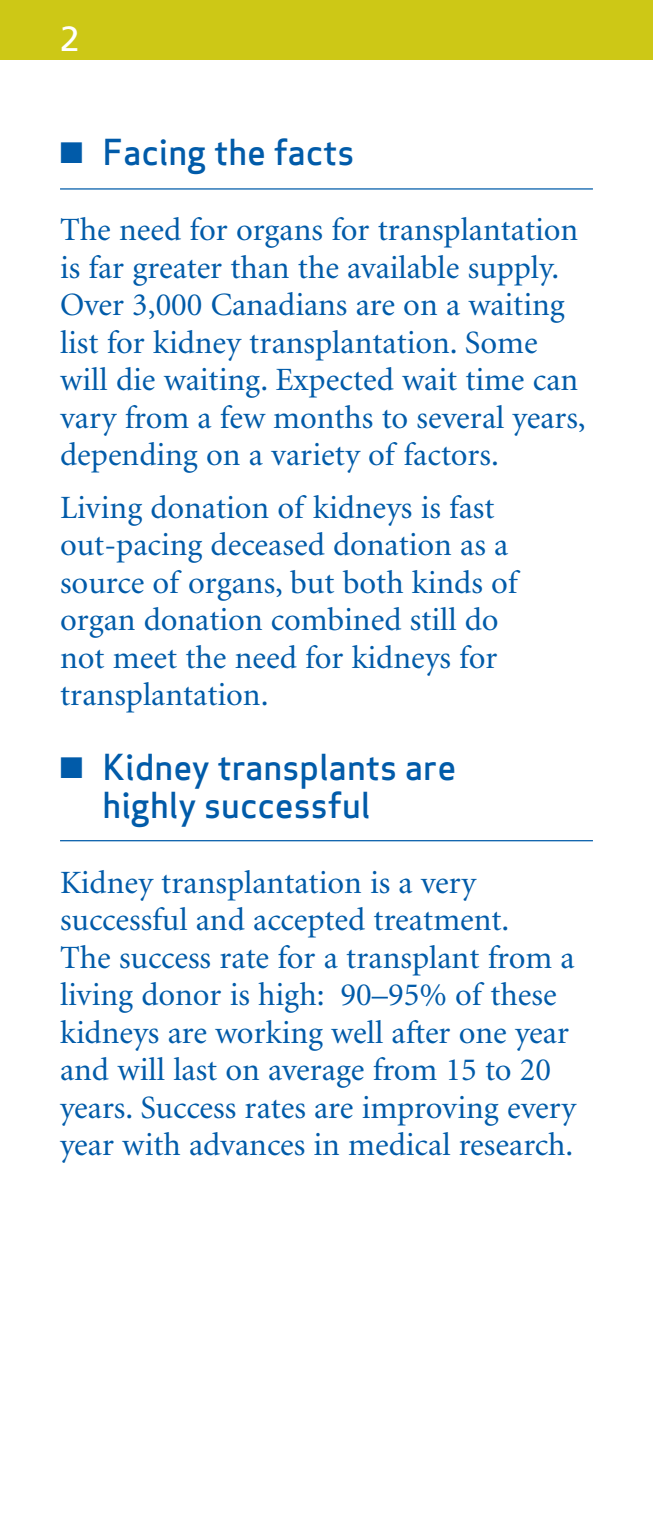
<style>
.page{position:relative;width:653px;height:1530px;background:#fff}
.page>*{position:absolute;margin:0;border:0;box-sizing:border-box;transform-origin:0 0}
.t1{font:35px/37.5px "Apex Sans Medium T";color:#015ba9}
.t2{font:35px "Frutiger";color:#fff}
.t3{font:32.5px/37.5px "Minion";color:#015ba9}
</style>
<div class="page">
<div style="left:0;top:0;width:652px;height:60px;background:#cdc816"></div>
<hr style="left:60px;top:840px;width:532px;height:1px;background:#015ba9">
<hr style="left:60px;top:188px;width:532px;height:2px;background:#015ba9">
<p class="t2" style="left:60px;top:25px;width:21px">2</p>
<p class="t1" style="left:60px;top:134px;width:296px">■ Facing the facts</p>
<p class="t3" style="left:60px;top:214px;width:527px">The need for organs for transplantation is far greater than the available supply.<br>Over 3,000 Canadians are on a waiting list for kidney transplantation. Some will die waiting. Expected wait time can vary from a few months to several years, depending on a variety of factors.</p>
<p class="t3" style="left:60px;top:491px;width:459px">Living donation of kidneys is fast out-pacing deceased donation as a source of organs, but both kinds of organ donation combined still do not meet the need for kidneys for transplantation.</p>
<p class="t1" style="left:102px;top:749px;width:355px;text-indent:-42px">■ Kidney transplants are highly successful</p>
<p class="t3" style="left:60px;top:866px;width:517px">Kidney transplantation is a very successful and accepted treatment.<br>The success rate for a transplant from a living donor is high: 90–95% of these kidneys are working well after one year and will last on average from 15 to 20 years. Success rates are improving every year with advances in medical research.</p>
</div>
